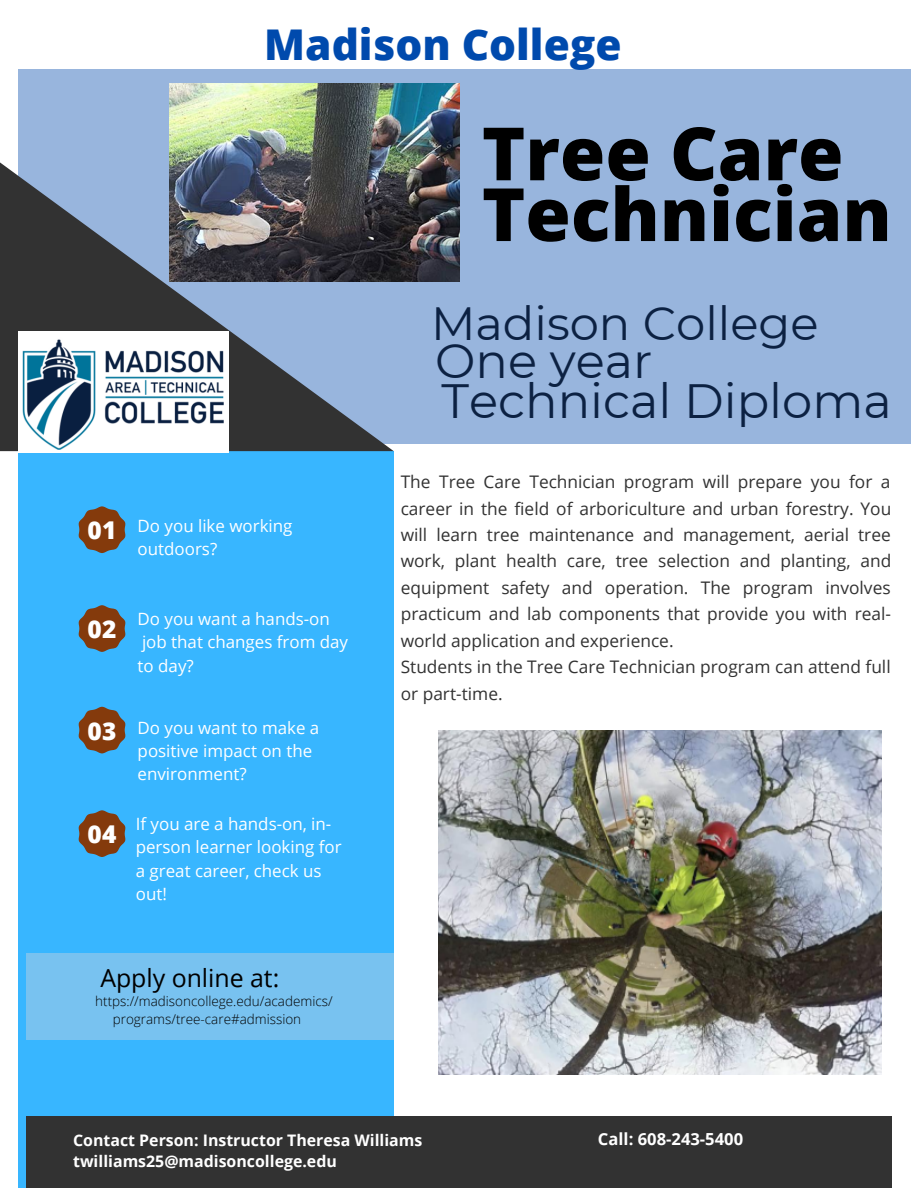
<style>
.page{position:relative;width:918px;height:1188px;background:#fff}
.page>*{position:absolute;margin:0;border:0;box-sizing:border-box;transform-origin:0 0}
.t1{font:800 73.65px/60.8px "Open Sans";color:#000}
.t2{font:48px "Montserrat";color:#0c2142}
.t3{font:46.5px "Montserrat";color:#0c2142}
.t4{font:800 42.45px "Open Sans";color:#004aad}
.t5{font:24.9px "Open Sans";color:#000}
.t6{font:800 24.45px "Open Sans";color:#fff}
.t7{font:17.25px/26.4px "Open Sans";color:#323232;text-align:justify}
.t8{font:16.95px/23.2px "Open Sans";color:#fff}
.t9{font:700 16.65px "Open Sans";color:#fff}
.t10{font:700 15.9px "Open Sans";color:#fff}
.t11{font:300 13.5px "Open Sans";color:#000}
</style>
<div class="page">
<div style="left:18px;top:69px;width:892px;height:375px;background:#98b5dd"></div>
<div style="left:18px;top:451px;width:376px;height:737px;background:#38b6ff"></div>
<div style="left:26px;top:953px;width:368px;height:86px;background:#78c2f0"></div>
<img style="left:438px;top:730px;width:443px;height:344px">
<svg style="left:0;top:162px;width:394px;height:289px;fill:#323232"></svg>
<svg style="left:78px;top:506px;width:48px;height:47px"></svg>
<svg style="left:78px;top:605px;width:48px;height:47px"></svg>
<svg style="left:78px;top:707px;width:48px;height:46px"></svg>
<svg style="left:78px;top:810px;width:48px;height:47px"></svg>
<div style="left:26px;top:1116px;width:865px;height:72px;background:#323232"></div>
<img style="left:169px;top:83px;width:290px;height:198px">
<img style="left:18px;top:331px;width:210px;height:122px">
<p class="t4" style="left:264px;top:15px;width:359px">Madison College</p>
<p class="t1" style="left:482px;top:121px;width:411px">Tree Care<br>Technician</p>
<p class="t6" style="left:88px;top:513px;width:30px">01</p>
<p class="t8" style="left:138px;top:513px;width:156px">Do you like working outdoors?</p>
<p class="t6" style="left:88px;top:612px;width:30px">02</p>
<p class="t6" style="left:88px;top:713px;width:30px">03</p>
<p class="t6" style="left:88px;top:817px;width:30px">04</p>
<p class="t8" style="left:138px;top:607px;width:212px">Do you want a hands-on job that changes from day to day?</p>
<p class="t8" style="left:138px;top:715px;width:183px">Do you want to make a positive impact on the environment?</p>
<p class="t8" style="left:136px;top:812px;width:207px">If you are a hands-on, in&shy;person learner looking for a great career, check us out!</p>
<p class="t5" style="left:100px;top:961px;width:181px">Apply online at:</p>
<p class="t11" style="left:95px;top:991px;width:239px">https://madisoncollege.edu/academics/</p>
<p class="t11" style="left:113px;top:1010px;width:190px">programs/tree-care#admission</p>
<p class="t3" style="left:431px;top:295px;width:389px">Madison College</p>
<p class="t2" style="left:435px;top:332px;width:219px">One year</p>
<p class="t2" style="left:441px;top:371px;width:452px">Technical Diploma</p>
<p class="t7" style="left:401px;top:468px;width:492px">The Tree Care Technician program will prepare you for a career in the field of arboriculture and urban forestry. You will learn tree maintenance and management, aerial tree work, plant health care, tree selection and planting, and equipment safety and operation. The program involves practicum and lab components that provide you with real&shy;world application and experience.</p>
<p class="t7" style="left:401px;top:653px;width:491px">Students in the Tree Care Technician program can attend full or part-time.</p>
<p class="t10" style="left:73px;top:1129px;width:351px">Contact Person: Instructor Theresa Williams</p>
<p class="t10" style="left:73px;top:1150px;width:265px">twilliams25@madisoncollege.edu</p>
<p class="t9" style="left:598px;top:1127px;width:147px">Call: 608-243-5400</p>
</div>
